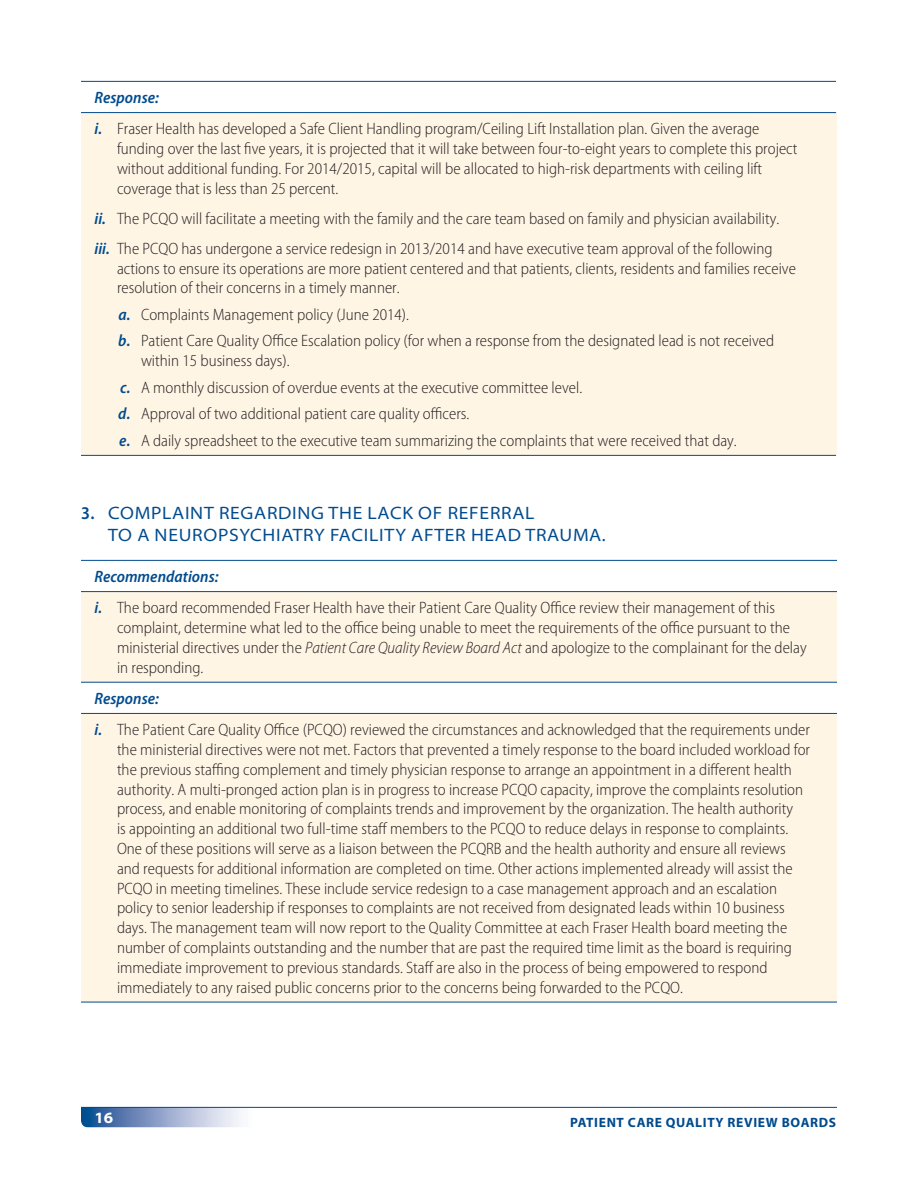
<style>
.page{position:relative;width:918px;height:1188px;background:#fff}
.page>*{position:absolute;margin:0;border:0;box-sizing:border-box;transform-origin:0 0}
.t1{font:semi-expanded 18px/21.8px "Myriad Pro";letter-spacing:.04em;color:#004b8e}
.t2{font:300 semi-condensed 16.5px/19.8px "Myriad Pro";color:#231f20}
.Recommendation_Respo{font:italic 600 semi-condensed 16.5px "Myriad Pro";letter-spacing:.005em;color:#004b8e}
.t3{font:700 semi-expanded 15.75px "Myriad Pro";color:#fff}
.t4{font:700 13.5px "Myriad Pro";letter-spacing:.05em;color:#004b8e}
.s1{font-weight:600;font-style:italic;color:#004b8e}
.s2{font-weight:600;font-stretch:semi-condensed}
.s3{font-style:italic}
</style>
<div class="page">
<div style="left:81px;top:113px;width:755px;height:342px;background:#fff5e5"></div>
<hr style="left:81px;top:81px;width:755px;height:1px;background:#004b8e">
<hr style="left:81px;top:112px;width:755px;height:1px;background:#004b8e">
<hr style="left:81px;top:455px;width:755px;height:1px;background:#004b8e">
<svg style="left:81px;top:592px;width:756px;height:410px;background:#fef5e6"></svg>
<hr style="left:81px;top:560px;width:756px;height:1px;background:#004b8e">
<hr style="left:81px;top:591px;width:756px;height:1px;background:#004b8e">
<hr style="left:81px;top:682px;width:756px;height:1px;background:#004b8e">
<hr style="left:81px;top:713px;width:756px;height:1px;background:#004b8e">
<hr style="left:81px;top:1002px;width:756px;height:1px;background:#004b8e">
<svg style="left:81px;top:1108px;width:160px;height:19px;background:#8ba2c8"></svg>
<hr style="left:81px;top:1107px;width:756px;height:1px;background:#004b8e">
<p class="Recommendation_Respo" style="left:94px;top:89px;width:66px">Response:</p>
<p class="t2" style="left:117px;top:119px;width:682px;text-indent:-22px"><span class="s1">i.</span> Fraser Health has developed a Safe Client Handling program/Ceiling Lift Installation plan. Given the average funding over the last five years, it is projected that it will take between four-to-eight years to complete this project without additional funding. For 2014/2015, capital will be allocated to high-risk departments with ceiling lift coverage that is less than 25 percent.</p>
<p class="t2" style="left:94px;top:209px;width:686px"><span class="s1">ii.</span> The PCQO will facilitate a meeting with the family and the care team based on family and physician availability.</p>
<p class="t2" style="left:117px;top:239px;width:680px;text-indent:-22px"><span class="s1">iii.</span> The PCQO has undergone a service redesign in 2013/2014 and have executive team approval of the following actions to ensure its operations are more patient centered and that patients, clients, residents and families receive resolution of their concerns in a timely manner.</p>
<p class="t2" style="left:118px;top:305px;width:292px"><span class="s1">a.</span> Complaints Management policy (June 2014).</p>
<p class="t2" style="left:141px;top:331px;width:635px;text-indent:-23px"><span class="s1">b.</span> Patient Care Quality Office Escalation policy (for when a response from the designated lead is not received within 15 business days).</p>
<p class="t2" style="left:120px;top:378px;width:464px"><span class="s1">c.</span> A monthly discussion of overdue events at the executive committee level.</p>
<p class="t2" style="left:118px;top:404px;width:353px"><span class="s1">d.</span> Approval of two additional patient care quality officers.</p>
<p class="t2" style="left:119px;top:431px;width:619px"><span class="s1">e.</span> A daily spreadsheet to the executive team summarizing the complaints that were received that day.</p>
<p class="t1" style="left:108px;top:502px;width:499px;text-indent:-27px"><span class="s2">3.</span> COMPLAINT REGARDING THE LACK OF REFERRAL<br>TO A NEUROPSYCHIATRY FACILITY AFTER HEAD TRAUMA.</p>
<p class="Recommendation_Respo" style="left:94px;top:568px;width:126px">Recommendations:</p>
<p class="t2" style="left:117px;top:598px;width:691px;text-indent:-22px"><span class="s1">i.</span> The board recommended Fraser Health have their Patient Care Quality Office review their management of this complaint, determine what led to the office being unable to meet the requirements of the office pursuant to the ministerial directives under the <span class="s3">Patient Care Quality Review Board Act</span> and apologize to the complainant for the delay in responding.</p>
<p class="Recommendation_Respo" style="left:94px;top:690px;width:66px">Response:</p>
<p class="t2" style="left:117px;top:720px;width:695px;text-indent:-22px"><span class="s1">i.</span> The Patient Care Quality Office (PCQO) reviewed the circumstances and acknowledged that the requirements under the ministerial directives were not met. Factors that prevented a timely response to the board included workload for the previous staffing complement and timely physician response to arrange an appointment in a different health authority. A multi-pronged action plan is in progress to increase PCQO capacity, improve the complaints resolution process, and enable monitoring of complaints trends and improvement by the organization. The health authority<br>is appointing an additional two full-time staff members to the PCQO to reduce delays in response to complaints.<br>One of these positions will serve as a liaison between the PCQRB and the health authority and ensure all reviews and requests for additional information are completed on time. Other actions implemented already will assist the PCQO in meeting timelines. These include service redesign to a case management approach and an escalation policy to senior leadership if responses to complaints are not received from designated leads within 10 business days. The management team will now report to the Quality Committee at each Fraser Health board meeting the number of complaints outstanding and the number that are past the required time limit as the board is requiring immediate improvement to previous standards. Staff are also in the process of being empowered to respond immediately to any raised public concerns prior to the concerns being forwarded to the PCQO.</p>
<p class="t3" style="left:94px;top:1109px;width:20px">16</p>
<p class="t4" style="left:570px;top:1115px;width:268px">PATIENT CARE QUALITY REVIEW BOARDS</p>
</div>
